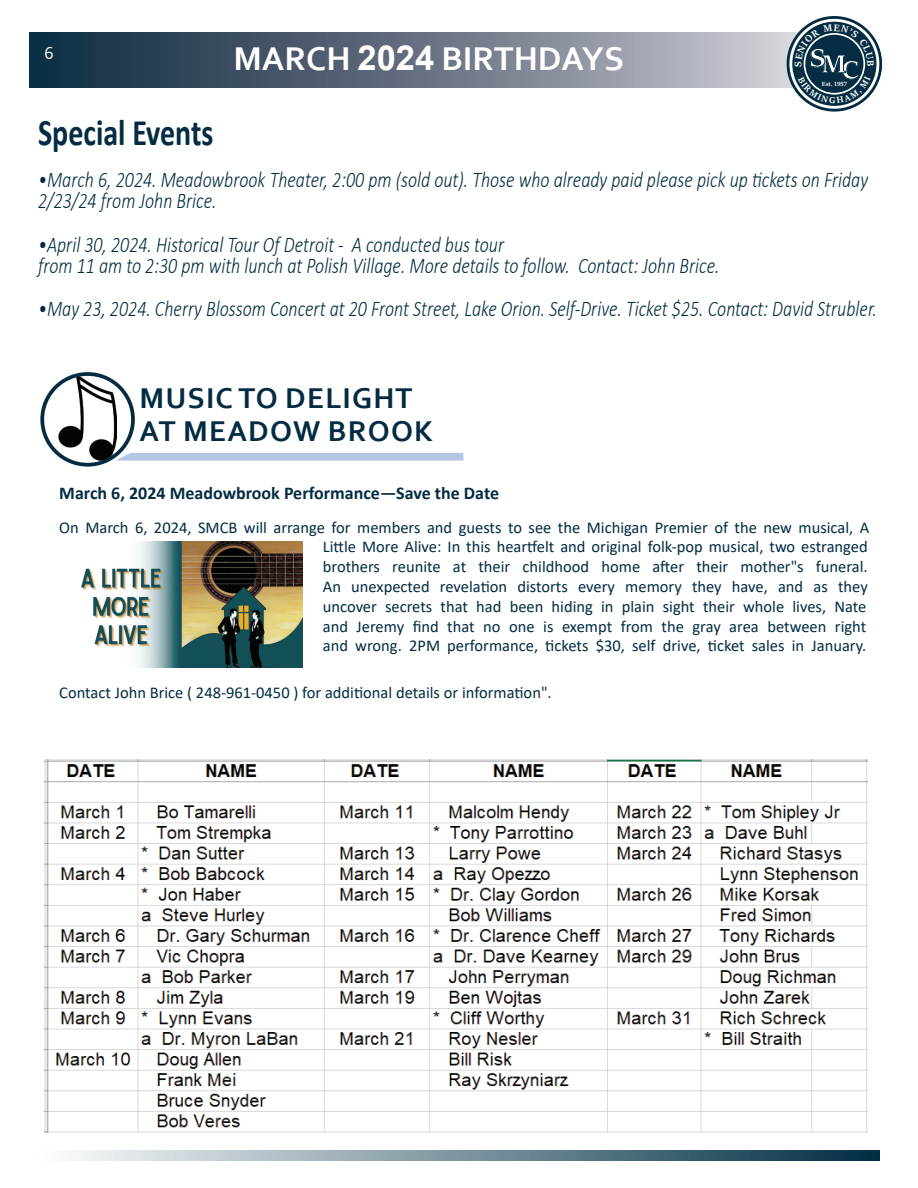
<style>
.page{position:relative;width:918px;height:1188px;background:#fff}
.page>*{position:absolute;margin:0;border:0;box-sizing:border-box;transform-origin:0 0}
.t1{font:700 37.5px "Calibri";color:#032c42;scale:.8 1}
.t2{font:700 34.5px "Corbel";color:#fff}
.t3{font:700 30px/33px "Corbel";letter-spacing:.04em;color:#032c42}
.t4{font:700 27.9px "Sitka Text";color:#fff}
.t5{font:italic 300 22.5px/21.6px "Calibri";color:#032c42;scale:.8 1}
.t6{font:700 21px "Corbel";color:#fff}
.t7{font:700 18px "Calibri";color:#032c42}
.t8{font:18px "Corbel";color:#fff}
.t9{font:16.5px/19.8px "Calibri";color:#032c42}
.t10{font:700 6.75px "Sitka Display";color:#fff}
.s1{font-family:"Arial"}
</style>
<div class="page">
<svg style="left:67px;top:1151px;width:813px;height:10px;background:#79919c"></svg>
<svg style="left:30px;top:32px;width:757px;height:55px;background:#677484"></svg>
<img style="left:44px;top:759px;width:823px;height:373px">
<svg style="left:117px;top:453px;width:346px;height:8px;background:#b9c9e5"></svg>
<img style="left:59px;top:375px;width:58px;height:85px">
<div style="left:40px;top:372px;width:95px;height:95px;border:4px solid #032c42;border-radius:50%"></div>
<img style="left:81px;top:542px;width:222px;height:126px">
<svg style="left:787px;top:16px;width:95px;height:96px"></svg>
<p class="t6" style="left:46px;top:26px;width:13px">9</p>
<p class="t8" style="left:44px;top:42px;width:11px">6</p>
<h2 class="t2" style="left:233px;top:37px;width:392px">MARCH <span class="s1">2024</span> BIRTHDAYS</h2>
<h3 class="t4" style="left:809px;top:36px;width:18px">S</h3>
<p class="t10" style="left:822px;top:79px;width:12px">Est.</p>
<h3 class="t4" style="left:820px;top:45px;width:40px">MC</h3>
<h1 class="t1" style="left:38px;top:107px;width:221px">Special Events</h1>
<h3 class="t5" style="left:38px;top:168px;width:1039px">•March 6, 2024. Meadowbrook Theater, 2:00 pm (sold out). Those who already paid please pick up tickets on Friday<br>2/23/24 from John Brice.</h3>
<h3 class="t5" style="left:38px;top:233px;width:853px">•April 30, 2024. Historical Tour Of Detroit - A conducted bus tour<br>from 11 am to 2:30 pm with lunch at Polish Village. More details to follow. Contact: John Brice.</h3>
<h3 class="t5" style="left:38px;top:298px;width:1050px">•May 23, 2024. Cherry Blossom Concert at 20 Front Street, Lake Orion. Self-Drive. Ticket $25. Contact: David Strubler.</h3>
<h3 class="t3" style="left:139px;top:381px;width:295px">MUSIC TO DELIGHT<br>AT MEADOW BROOK</h3>
<p class="t7" style="left:59px;top:481px;width:441px">March 6, 2024 Meadowbrook Performance—Save the Date</p>
<p class="t9" style="left:323px;top:517px;width:548px;text-indent:-264px">On March 6, 2024, SMCB will arrange for members and guests to see the Michigan Premier of the new musical, A Little More Alive: In this heartfelt and original folk-pop musical, two estranged brothers reunite at their childhood home after their mother"s funeral.<br>An unexpected revelation distorts every memory they have, and as they uncover secrets that had been hiding in plain sight their whole lives, Nate and Jeremy find that no one is exempt from the gray area between right and wrong. 2PM performance, tickets $30, self drive, ticket sales in January.</p>
<p class="t9" style="left:59px;top:682px;width:494px">Contact John Brice ( 248-961-0450 ) for additional details or information".</p>
</div>
